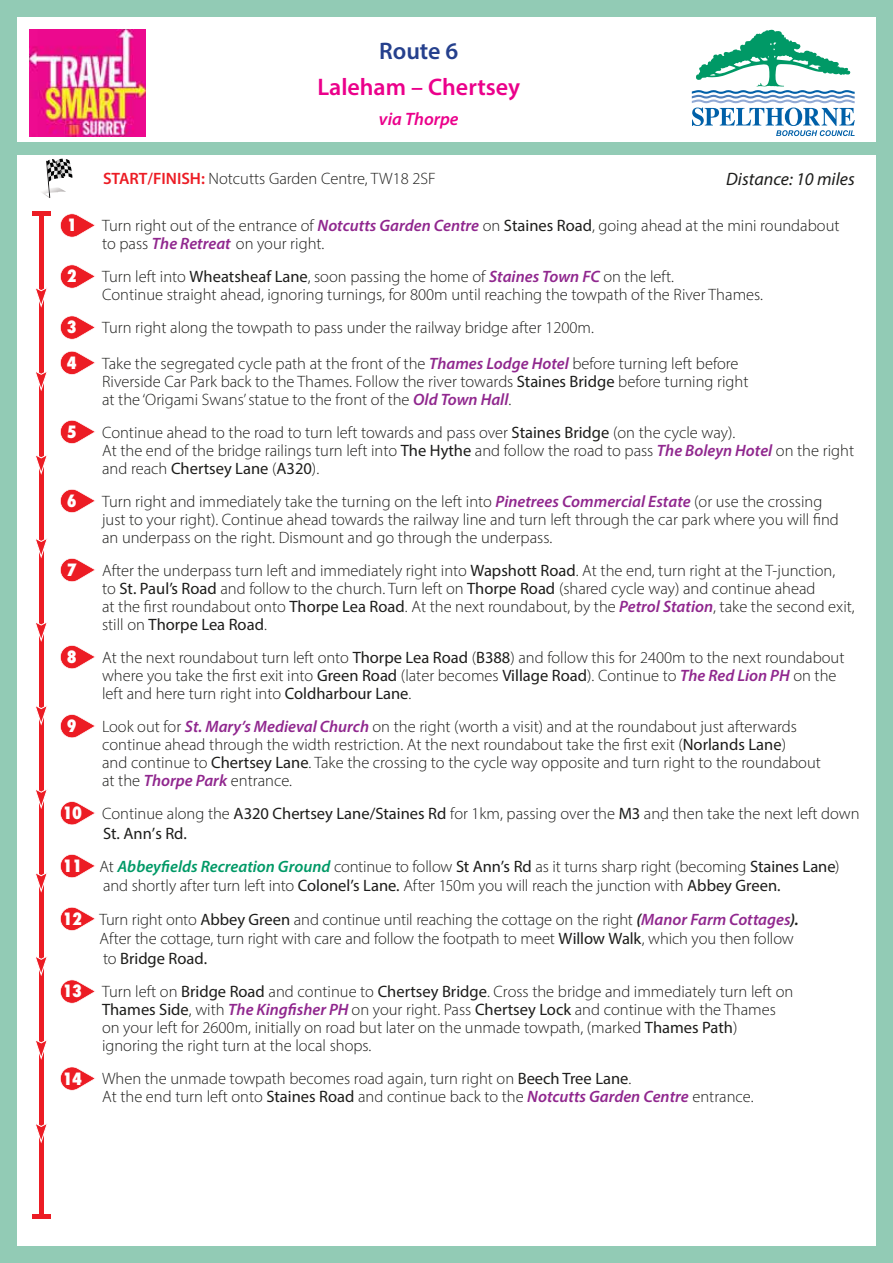
<style>
.page{position:relative;width:893px;height:1263px;background:#92cbb5}
.page>*{position:absolute;margin:0;border:0;box-sizing:border-box;transform-origin:0 0}
.t1{font:600 24px "Myriad Pro";color:#eb008b}
.t2{font:600 24px "Myriad Pro";color:#25408d}
.t3{font:italic 18px "Myriad Pro";color:#1d1d1b}
.t4{font:italic 600 18px "Myriad Pro";color:#eb008b}
.t5{font:300 16.5px/18px "Myriad Pro";color:#1d1d1b}
.t6{font:800 condensed 16.5px "Futura";color:#fff}
.s1{font-weight:600;color:#ec1c24}
.s2{font-weight:600;font-style:italic;color:#90278e}
.s3{font-weight:400}
.s4{font-family:"Futura";font-weight:800;font-stretch:condensed;color:#fff}
.s5{font-weight:600;font-style:italic;color:#096}
.s6{font-weight:600;font-style:italic}
</style>
<div class="page">
<div style="left:17px;top:17px;width:859px;height:1229px;background:#fff"></div>
<svg style="left:60px;top:213px;width:35px;height:24px"></svg>
<svg style="left:60px;top:264px;width:35px;height:24px"></svg>
<svg style="left:60px;top:316px;width:35px;height:24px"></svg>
<svg style="left:60px;top:351px;width:35px;height:24px"></svg>
<svg style="left:60px;top:420px;width:35px;height:24px"></svg>
<svg style="left:60px;top:489px;width:35px;height:24px"></svg>
<svg style="left:60px;top:558px;width:35px;height:24px"></svg>
<svg style="left:60px;top:645px;width:35px;height:24px"></svg>
<svg style="left:60px;top:714px;width:35px;height:24px"></svg>
<svg style="left:60px;top:801px;width:35px;height:24px"></svg>
<svg style="left:60px;top:854px;width:35px;height:24px"></svg>
<svg style="left:60px;top:907px;width:35px;height:24px"></svg>
<svg style="left:60px;top:979px;width:35px;height:24px"></svg>
<svg style="left:60px;top:1067px;width:35px;height:23px"></svg>
<hr style="left:39px;top:213px;width:4px;height:1003px;background:#ec1c24">
<svg style="left:36px;top:788px;width:12px;height:21px"></svg>
<svg style="left:35px;top:704px;width:12px;height:21px"></svg>
<svg style="left:35px;top:1122px;width:12px;height:21px"></svg>
<svg style="left:36px;top:621px;width:12px;height:21px"></svg>
<svg style="left:36px;top:1038px;width:11px;height:22px"></svg>
<svg style="left:35px;top:537px;width:12px;height:21px"></svg>
<svg style="left:35px;top:955px;width:12px;height:21px"></svg>
<svg style="left:36px;top:453px;width:11px;height:22px"></svg>
<svg style="left:36px;top:370px;width:11px;height:21px"></svg>
<svg style="left:35px;top:286px;width:12px;height:22px"></svg>
<svg style="left:35px;top:871px;width:12px;height:22px"></svg>
<div style="left:32px;top:211px;width:18px;height:5px;background:#ec1c24"></div>
<hr style="left:32px;top:1214px;width:18px;height:4px;background:#ec1c24">
<img style="left:30px;top:30px;width:116px;height:106px">
<svg style="left:42px;top:159px;width:31px;height:39px"></svg>
<div style="left:4px;top:142px;width:889px;height:12px;background:#92cbb5"></div>
<svg style="left:692px;top:30px;width:163px;height:106px"></svg>
<h1 class="t2" style="left:379px;top:36px;width:81px">Route 6</h1>
<h1 class="t1" style="left:317px;top:72px;width:204px">Laleham – Chertsey</h1>
<p class="t4" style="left:379px;top:107px;width:81px">via Thorpe</p>
<p class="t5" style="left:103px;top:169px;width:334px"><span class="s1">START/FINISH:</span> Notcutts Garden Centre, TW18 2SF</p>
<p class="t3" style="left:726px;top:167px;width:130px">Distance: 10 miles</p>
<p class="t6" style="left:67px;top:214px;width:11px">1</p>
<p class="t5" style="left:102px;top:216px;width:739px">Turn right out of the entrance of <span class="s2">Notcutts Garden Centre</span> on <span class="s3">Staines Road</span>, going ahead at the mini roundabout to pass <span class="s2">The Retreat</span> on your right.</p>
<p class="t6" style="left:67px;top:265px;width:11px">2</p>
<p class="t5" style="left:102px;top:267px;width:662px">Turn left into <span class="s3">Wheatsheaf Lane</span>, soon passing the home of <span class="s2">Staines Town FC</span> on the left.<br>Continue straight ahead, ignoring turnings, for 800m until reaching the towpath of the River Thames.</p>
<p class="t6" style="left:67px;top:316px;width:11px">3</p>
<p class="t5" style="left:102px;top:319px;width:493px">Turn right along the towpath to pass under the railway bridge after 1200m.</p>
<p class="t6" style="left:67px;top:351px;width:11px">4</p>
<p class="t5" style="left:102px;top:354px;width:648px">Take the segregated cycle path at the front of the <span class="s2">Thames Lodge Hotel</span> before turning left before<br>Riverside Car Park back to the Thames. Follow the river towards <span class="s3">Staines Bridge</span> before turning right at the ‘Origami Swans’ statue to the front of the <span class="s2">Old Town Hall</span>.</p>
<p class="t6" style="left:67px;top:420px;width:11px">5</p>
<p class="t5" style="left:102px;top:423px;width:754px">Continue ahead to the road to turn left towards and pass over <span class="s3">Staines Bridge</span> (on the cycle way).<br>At the end of the bridge railings turn left into <span class="s3">The Hythe</span> and follow the road to pass <span class="s2">The Boleyn Hotel</span> on the right and reach <span class="s3">Chertsey Lane</span> (<span class="s3">A320</span>).</p>
<p class="t6" style="left:67px;top:489px;width:11px">6</p>
<p class="t5" style="left:102px;top:492px;width:738px">Turn right and immediately take the turning on the left into <span class="s2">Pinetrees Commercial Estate</span> (or use the crossing just to your right). Continue ahead towards the railway line and turn left through the car park where you will find an underpass on the right. Dismount and go through the underpass.</p>
<p class="t6" style="left:67px;top:559px;width:11px">7</p>
<p class="t5" style="left:102px;top:561px;width:754px">After the underpass turn left and immediately right into <span class="s3">Wapshott Road</span>. At the end, turn right at the T-junction,<br>to <span class="s3">St. Paul’s Road</span> and follow to the church. Turn left on <span class="s3">Thorpe Road</span> (shared cycle way) and continue ahead<br>at the first roundabout onto <span class="s3">Thorpe Lea Road</span>. At the next roundabout, by the <span class="s2">Petrol Station</span>, take the second exit, still on <span class="s3">Thorpe Lea Road</span>.</p>
<p class="t6" style="left:67px;top:646px;width:11px">8</p>
<p class="t5" style="left:102px;top:648px;width:744px">At the next roundabout turn left onto <span class="s3">Thorpe Lea Road</span> (<span class="s3">B388</span>) and follow this for 2400m to the next roundabout where you take the first exit into <span class="s3">Green Road</span> (later becomes <span class="s3">Village Road</span>). Continue to <span class="s2">The Red Lion PH</span> on the left and here turn right into <span class="s3">Coldharbour Lane</span>.</p>
<p class="t6" style="left:67px;top:715px;width:11px">9</p>
<p class="t5" style="left:102px;top:717px;width:720px">Look out for <span class="s2">St. Mary’s Medieval Church</span> on the right (worth a visit) and at the roundabout just afterwards continue ahead through the width restriction. At the next roundabout take the first exit (<span class="s3">Norlands Lane</span>)<br>and continue to <span class="s3">Chertsey Lane</span>. Take the crossing to the cycle way opposite and turn right to the roundabout at the <span class="s2">Thorpe Park</span> entrance.</p>
<p class="t5" style="left:62px;top:804px;width:799px"><span class="s4">10</span> Continue along the <span class="s3">A320 Chertsey Lane/Staines Rd</span> for 1km, passing over the <span class="s3">M3</span> and then take the next left down</p>
<p class="t5" style="left:661px;top:806px;width:4px">.</p>
<p class="t5" style="left:62px;top:816px;width:779px;line-height:33px;text-indent:41px"><span class="s3">St. Ann’s Rd.<br></span><span class="s4">11</span> At <span class="s5">Abbeyfields Recreation Ground</span> continue to follow <span class="s3">St Ann’s Rd</span> as it turns sharp right (becoming <span class="s3">Staines Lane</span>)</p>
<p class="t5" style="left:62px;top:869px;width:738px;line-height:33px;text-indent:41px">and shortly after turn left into <span class="s3">Colonel’s Lane.</span> After 150m you will reach the junction with <span class="s3">Abbey Green.<br></span><span class="s4">12</span> Turn right onto <span class="s3">Abbey Green</span> and continue until reaching the cottage on the right <span class="s6">(</span><span class="s2">Manor Farm Cottages</span><span class="s6">).</span></p>
<p class="t5" style="left:100px;top:929px;width:696px;line-height:19.8px">After the cottage, turn right with care and follow the footpath to meet <span class="s3">Willow Walk</span>, which you then follow to <span class="s3">Bridge Road.</span></p>
<p class="t5" style="left:102px;top:982px;width:693px;text-indent:-40px"><span class="s4">13</span> Turn left on <span class="s3">Bridge Road</span> and continue to <span class="s3">Chertsey Bridge</span>. Cross the bridge and immediately turn left on <span class="s3">Thames Side</span>, with <span class="s2">The Kingfisher PH</span> on your right. Pass <span class="s3">Chertsey Lock</span> and continue with the Thames on your left for 2600m, initially on road but later on the unmade towpath, (marked <span class="s3">Thames Path</span>) ignoring the right turn at the local shops.</p>
<p class="t5" style="left:102px;top:1069px;width:653px;text-indent:-40px"><span class="s4">14</span> When the unmade towpath becomes road again, turn right on <span class="s3">Beech Tree Lane</span>.<br>At the end turn left onto <span class="s3">Staines Road</span> and continue back to the <span class="s2">Notcutts Garden Centre</span> entrance.</p>
</div>
